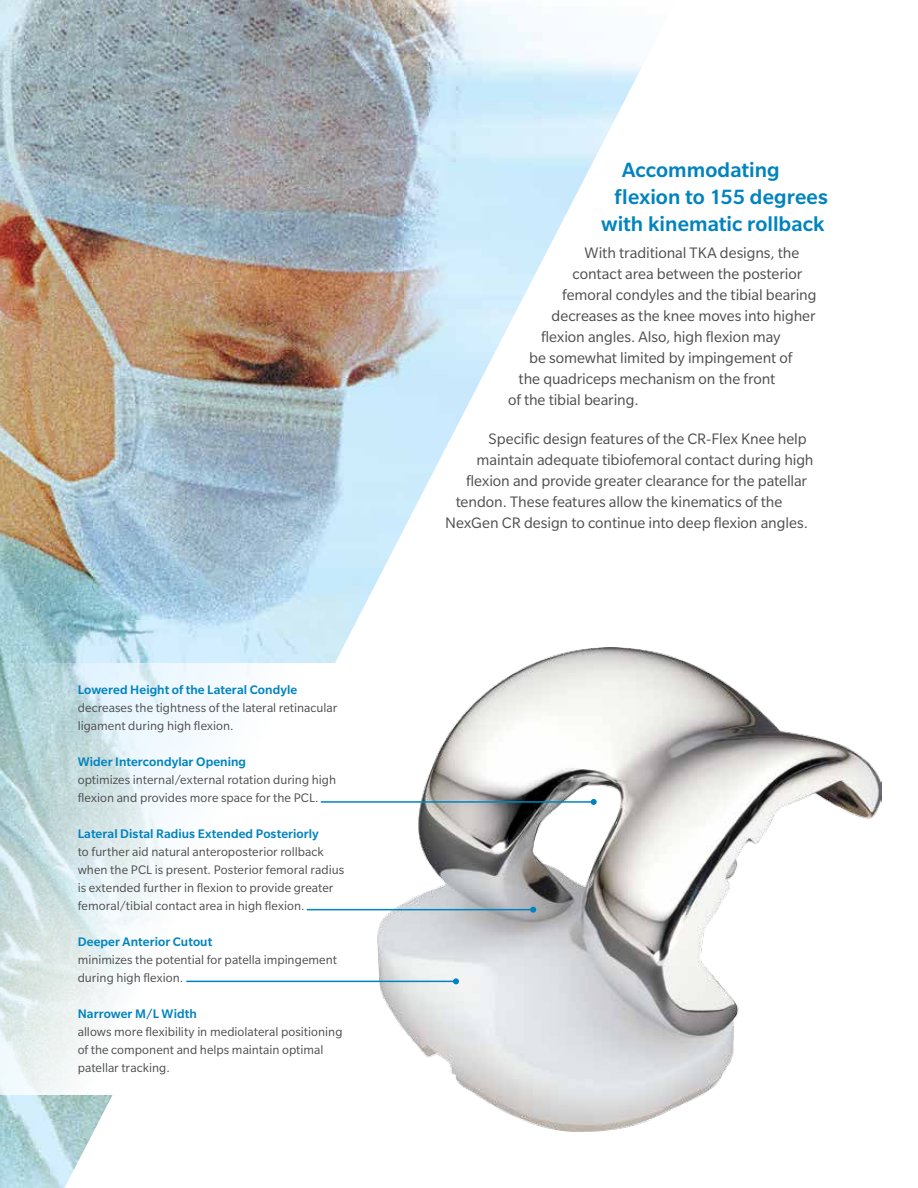
<style>
.page{position:relative;width:918px;height:1188px;background:#fff}
.page>*{position:absolute;margin:0;border:0;box-sizing:border-box;transform-origin:0 0}
.t1{font:500 22.5px "Slate Pro";letter-spacing:.005em;color:#0083bf}
.t2{font:16.5px "Slate Pro";letter-spacing:-.005em;color:#4d4d4f}
.t3{font:13.5px/18px "Slate Pro";letter-spacing:.005em;color:#4d4d4f}
.t4{font:500 13.5px "Slate Pro";letter-spacing:.005em;color:#0083bf}
</style>
<div class="page">
<img style="left:0;top:0;width:642px;height:1188px">
<svg style="left:0;top:663px;width:378px;height:432px"></svg>
<img style="left:378px;top:647px;width:504px;height:484px">
<hr style="left:321px;top:801px;width:273px;height:2px;background:#0083bf">
<svg style="left:591px;top:799px;width:6px;height:6px"></svg>
<hr style="left:307px;top:909px;width:226px;height:1px;background:#0083bf">
<svg style="left:530px;top:907px;width:6px;height:6px"></svg>
<hr style="left:186px;top:981px;width:270px;height:1px;background:#0083bf">
<svg style="left:453px;top:978px;width:6px;height:6px"></svg>
<p class="t4" style="left:78px;top:683px;width:221px">Lowered Height of the Lateral Condyle</p>
<p class="t3" style="left:78px;top:699px;width:261px">decreases the tightness of the lateral retinacular ligament during high flexion.</p>
<p class="t4" style="left:78px;top:755px;width:170px">Wider Intercondylar Opening</p>
<p class="t3" style="left:78px;top:771px;width:260px">optimizes internal/external rotation during high flexion and provides more space for the PCL.</p>
<p class="t4" style="left:78px;top:827px;width:243px">Lateral Distal Radius Extended Posteriorly</p>
<p class="t3" style="left:78px;top:843px;width:268px">to further aid natural anteroposterior rollback when the PCL is present. Posterior femoral radius is extended further in flexion to provide greater femoral/tibial contact area in high flexion.</p>
<p class="t4" style="left:78px;top:934px;width:136px">Deeper Anterior Cutout</p>
<p class="t3" style="left:78px;top:951px;width:261px">minimizes the potential for patella impingement during high flexion.</p>
<p class="t4" style="left:78px;top:1006px;width:121px">Narrower M/L Width</p>
<p class="t3" style="left:78px;top:1023px;width:266px">allows more flexibility in mediolateral positioning of the component and helps maintain optimal patellar tracking.</p>
<h1 class="t1" style="left:622px;top:157px;width:159px">Accommodating</h1>
<h1 class="t1" style="left:615px;top:184px;width:215px">flexion to 155 degrees</h1>
<h1 class="t1" style="left:601px;top:211px;width:225px">with kinematic rollback</h1>
<p class="t2" style="left:585px;top:244px;width:216px">With traditional TKA designs, the</p>
<p class="t2" style="left:573px;top:265px;width:231px">contact area between the posterior</p>
<p class="t2" style="left:562px;top:286px;width:256px">femoral condyles and the tibial bearing</p>
<p class="t2" style="left:552px;top:307px;width:266px">decreases as the knee moves into higher</p>
<p class="t2" style="left:541px;top:328px;width:241px">flexion angles. Also, high flexion may</p>
<p class="t2" style="left:529px;top:349px;width:264px">be somewhat limited by impingement of</p>
<p class="t2" style="left:519px;top:370px;width:258px">the quadriceps mechanism on the front</p>
<p class="t2" style="left:508px;top:391px;width:132px">of the tibial bearing.</p>
<p class="t2" style="left:489px;top:430px;width:319px">Specific design features of the CR-Flex Knee help</p>
<p class="t2" style="left:477px;top:451px;width:338px">maintain adequate tibiofemoral contact during high</p>
<p class="t2" style="left:466px;top:472px;width:342px">flexion and provide greater clearance for the patellar</p>
<p class="t2" style="left:456px;top:493px;width:328px">tendon. These features allow the kinematics of the</p>
<p class="t2" style="left:445px;top:514px;width:364px">NexGen CR design to continue into deep flexion angles.</p>
</div>
